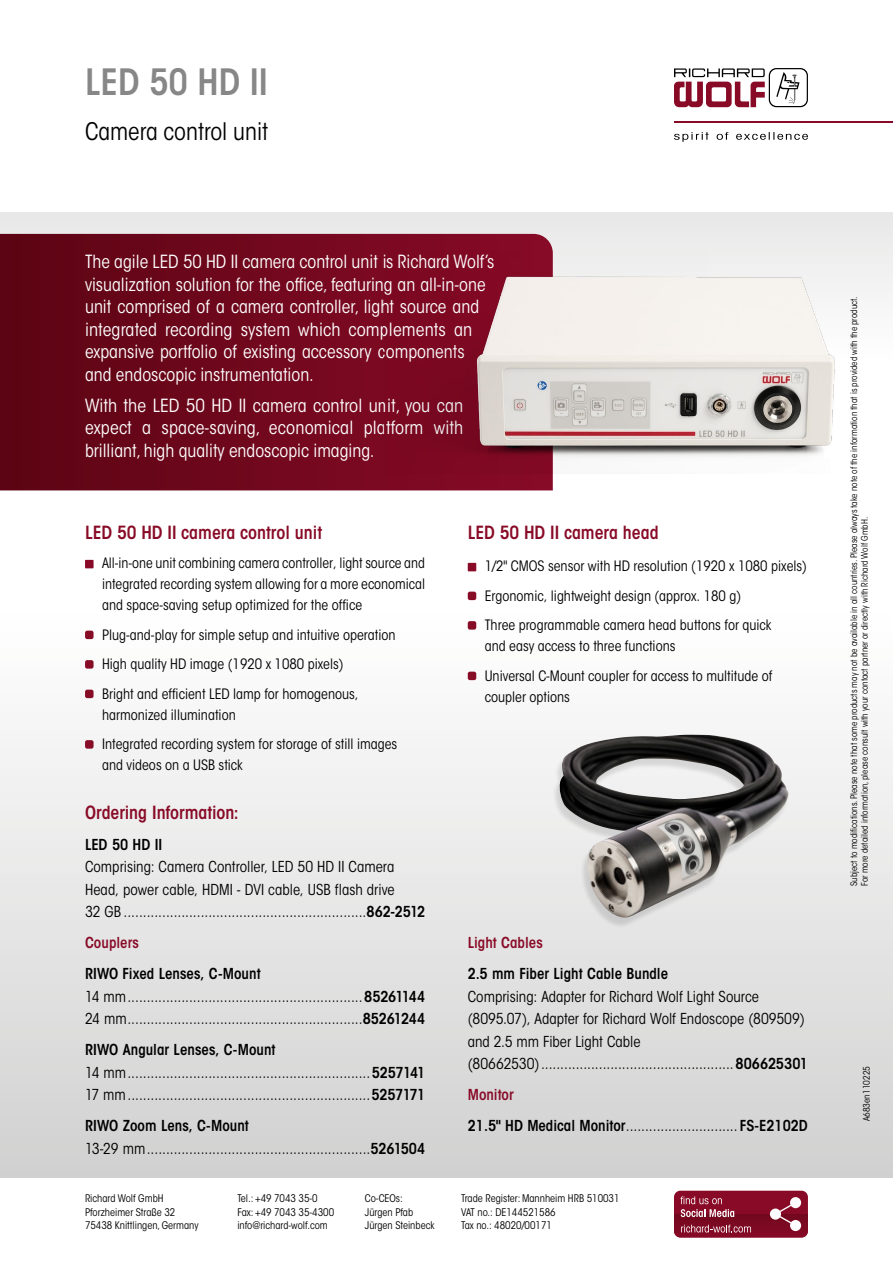
<style>
.page{position:relative;width:893px;height:1263px;background:#fff}
.page>*{position:absolute;margin:0;border:0;box-sizing:border-box;transform-origin:0 0}
.t1{font:600 condensed 36px "ITC Avant Garde Std";color:#878787}
.t2{font:condensed 24px "ITC Avant Garde Std";color:#000}
.t3{font:condensed 18px/22.5px "ITC Avant Garde Std";color:#fff}
.t4{font:600 condensed 18px "ITC Avant Garde Std";color:#880a26}
.t5{font:condensed 15px/22.5px "ITC Avant Garde Std";color:#000}
.t6{font:600 condensed 15px/31px "ITC Avant Garde Std";color:#000}
.t7{font:600 condensed 15px "ITC Avant Garde Std";color:#880a26}
.t8{font:condensed 14.25px/29.5px "ITC Avant Garde Std";color:#000}
.t9{font:condensed 10.5px/13.5px "ITC Avant Garde Std";color:#000}
.t10{font:condensed 9px/10.8px "ITC Avant Garde Std";color:#000}
.s1{font-weight:600}
.s2{color:#880a26}
.s3{font-weight:400}
</style>
<div class="page">
<div style="left:0;top:612px;width:893px;height:566px;background:linear-gradient(to bottom,#fff,#d1d1d0)"></div>
<div style="left:0;top:213px;width:893px;height:85px;background:#eaeaea"></div>
<svg style="left:674px;top:132px;width:134px;height:10px"></svg>
<svg style="left:674px;top:68px;width:134px;height:39px"></svg>
<hr style="left:674px;top:121px;width:219px;height:2px;background:#880a26">
<div style="left:674px;top:1191px;width:134px;height:46px;background:#880a26;border-radius:6px"></div>
<svg style="left:674px;top:1196px;width:134px;height:41px"></svg>
<svg style="left:0;top:234px;width:553px;height:256px;background:#6c071a"></svg>
<div style="left:85px;top:560px;width:9px;height:8px;background:#880a26"></div>
<div style="left:85px;top:631px;width:9px;height:8px;background:#870d27;border-radius:2px"></div>
<div style="left:85px;top:660px;width:9px;height:9px;background:#870d27;border-radius:2px"></div>
<div style="left:85px;top:690px;width:9px;height:8px;background:#870d27;border-radius:2px"></div>
<div style="left:85px;top:740px;width:9px;height:9px;background:#870d27;border-radius:2px"></div>
<div style="left:468px;top:563px;width:8px;height:8px;background:#880a26"></div>
<div style="left:468px;top:592px;width:8px;height:8px;background:#870d27;border-radius:2px"></div>
<div style="left:468px;top:621px;width:8px;height:9px;background:#870d27;border-radius:2px"></div>
<div style="left:468px;top:672px;width:8px;height:8px;background:#870d27;border-radius:2px"></div>
<div style="left:552px;top:737px;width:237px;height:191px;background:#000;opacity:.12"></div>
<img style="left:557px;top:735px;width:232px;height:183px">
<div style="left:385px;top:251px;width:91px;height:222px;background:#7b0821"></div>
<img style="left:476px;top:251px;width:367px;height:222px">
<h1 class="t1" style="left:85px;top:59px;width:184px">LED 50 HD II</h1>
<h2 class="t2" style="left:85px;top:117px;width:185px">Camera control unit</h2>
<p class="t3" style="left:85px;top:251px;width:411px">The agile LED 50 HD II camera control unit is Richard Wolf’s visualization solution for the office, featuring an all-in-one unit comprised of a camera controller, light source and integrated recording system which complements an expansive portfolio of existing accessory components and endoscopic instrumentation.</p>
<p class="t3" style="left:85px;top:394px;width:380px;text-align:justify">With the LED 50 HD II camera control unit, you can expect a space-saving, economical platform with brilliant, high quality endoscopic imaging.</p>
<p class="t4" style="left:85px;top:521px;width:239px">LED 50 HD II camera control unit</p>
<p class="t8" style="left:102px;top:553px;width:325px;line-height:21px;text-align:justify">All-in-one unit combining camera controller, light source and integrated recording system allowing for a more economical and space-saving setup optimized for the office</p>
<p class="t8" style="left:102px;top:620px;width:295px">Plug-and-play for simple setup and intuitive operation<br>High quality HD image (1920 x 1080 pixels)<br>Bright and efficient LED lamp for homogenous,</p>
<p class="t8" style="left:102px;top:700px;width:297px">harmonized illumination<br>Integrated recording system for storage of still images</p>
<p class="t8" style="left:102px;top:750px;width:142px">and videos on a USB stick</p>
<p class="t4" style="left:85px;top:801px;width:155px">Ordering Information:</p>
<p class="t6" style="left:85px;top:829px;width:79px">LED 50 HD II</p>
<p class="t5" style="left:85px;top:856px;width:342px">Comprising: Camera Controller, LED 50 HD II Camera<br>Head, power cable, HDMI - DVI cable, USB flash drive<br>32 GB ...............................................................<span class="s1">862-2512</span></p>
<p class="t7" style="left:85px;top:933px;width:56px">Couplers</p>
<p class="t5" style="left:85px;top:963px;width:342px"><span class="s1">RIWO Fixed Lenses, C-Mount<br></span>14 mm.............................................................<span class="s1">85261144<br></span>24 mm.............................................................<span class="s1">85261244</span></p>
<p class="t5" style="left:85px;top:1039px;width:342px"><span class="s1">RIWO Angular Lenses, C-Mount<br></span>14 mm...............................................................<span class="s1">5257141<br></span>17 mm...............................................................<span class="s1">5257171</span></p>
<p class="t5" style="left:85px;top:1115px;width:342px"><span class="s1">RIWO Zoom Lens, C-Mount<br></span>13-29 mm..........................................................<span class="s1">5261504</span></p>
<p class="t4" style="left:468px;top:521px;width:192px">LED 50 HD II camera head</p>
<p class="t8" style="left:485px;top:551px;width:324px">1/2" CMOS sensor with HD resolution (1920 x 1080 pixels)<br>Ergonomic, lightweight design (approx. 180 g)<br>Three programmable camera head buttons for quick</p>
<p class="t8" style="left:485px;top:631px;width:289px">and easy access to three functions<br>Universal C-Mount coupler for access to multitude of</p>
<p class="t8" style="left:485px;top:682px;width:87px">coupler options</p>
<p class="t7" style="left:468px;top:933px;width:77px">Light Cables</p>
<p class="t6" style="left:468px;top:958px;width:202px">2.5 mm Fiber Light Cable Bundle</p>
<p class="t5" style="left:468px;top:985px;width:342px">Comprising: Adapter for Richard Wolf Light Source (8095.07), Adapter for Richard Wolf Endoscope (809509) and 2.5 mm Fiber Light Cable (80662530)..................................................<span class="s1">806625301</span></p>
<p class="t6" style="left:468px;top:1079px;width:342px"><span class="s2">Monitor<br></span>21.5" HD Medical Monitor<span class="s3">.............................</span> FS-E2102D</p>
<p class="t9" style="left:85px;top:1192px;width:115px">Richard Wolf GmbH<br>Pforzheimer Straße 32<br>75438 Knittlingen, Germany</p>
<p class="t9" style="left:237px;top:1192px;width:98px">Tel.: +49 7043 35-0<br>Fax: +49 7043 35-4300 info@richard-wolf.com</p>
<p class="t9" style="left:365px;top:1192px;width:71px">Co-CEOs:<br>Jürgen Pfab<br>Jürgen Steinbeck</p>
<p class="t9" style="left:461px;top:1192px;width:160px">Trade Register: Mannheim HRB 510031<br>VAT no.: DE144521586<br>Tax no.: 48020/00171</p>
<p class="t10" style="left:848px;top:886px;width:591px;rotate:-90deg">Subject to modifications. Please note that some products may not be available in all countries. Please always take note of the information that is provided with the product.<br>For more detailed information, please consult with your contact partner or directly with Richard Wolf GmbH.</p>
<p class="t10" style="left:861px;top:1121px;width:57px;rotate:-90deg">A683en110225</p>
</div>
